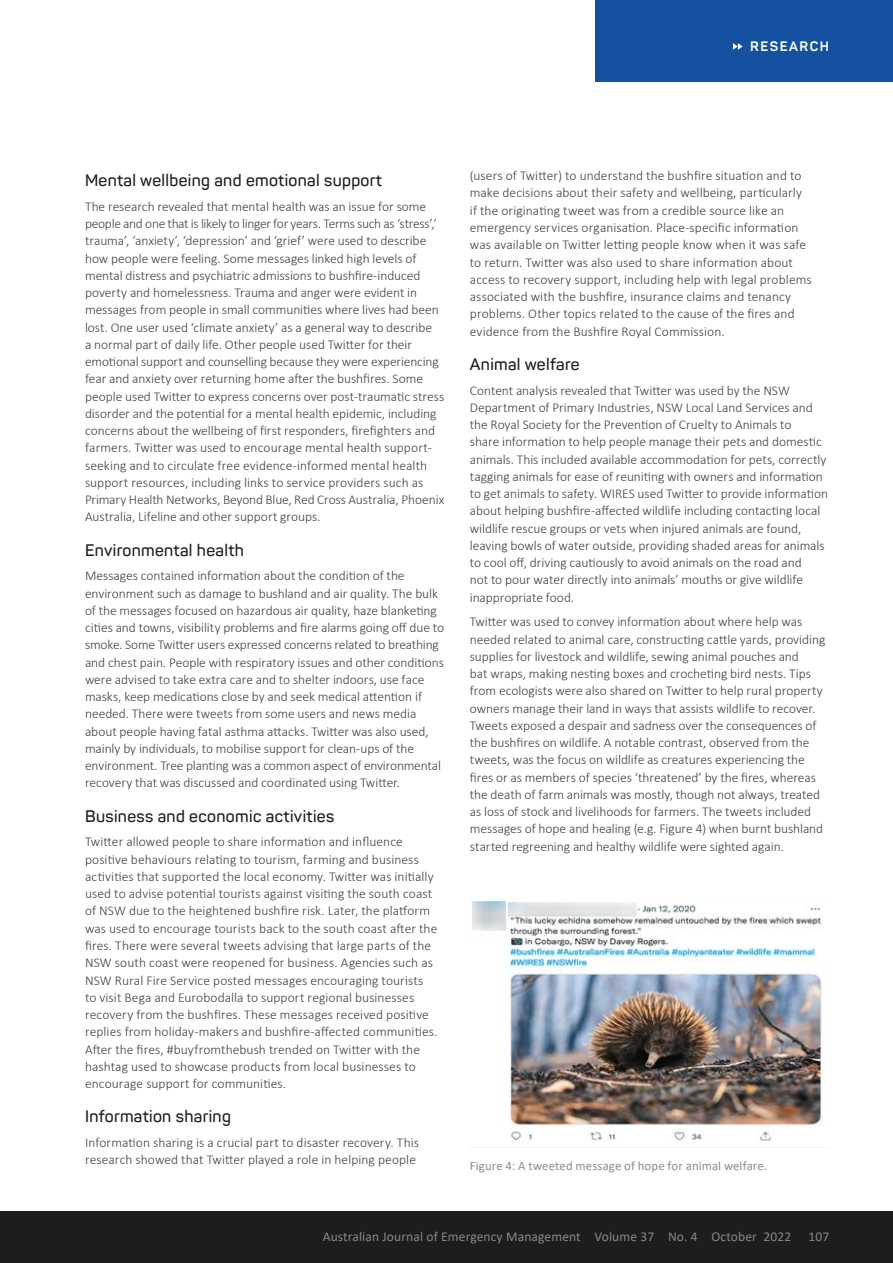
<style>
.page{position:relative;width:893px;height:1263px;background:#fff}
.page>*{position:absolute;margin:0;border:0;box-sizing:border-box;transform-origin:0 0}
.t1{font:600 16.5px "Panton";letter-spacing:.02em;color:#1d1d1f}
.t2{font:300 13.5px/17.2px "Calibri";color:#414042}
.t3{font:13.5px "Calibri";letter-spacing:.01em;color:#868788}
.t4{font:700 13.5px "Panton";letter-spacing:.11em;color:#fff}
.t5{font:12.75px "Calibri";letter-spacing:.01em;color:#8a8c8e}
</style>
<div class="page">
<div style="left:596px;top:0;width:297px;height:81px;background:#1452a1"></div>
<svg style="left:733px;top:43px;width:10px;height:7px"></svg>
<div style="left:0;top:1212px;width:893px;height:51px;background:#1d1d1f"></div>
<img style="left:470px;top:900px;width:359px;height:248px">
<p class="t4" style="left:750px;top:38px;width:80px">RESEARCH</p>
<p class="t1" style="left:85px;top:170px;width:298px">Mental wellbeing and emotional support</p>
<p class="t2" style="left:85px;top:197px;width:361px">The research revealed that mental health was an issue for some people and one that is likely to linger for years. Terms such as ‘stress’,’ trauma’, ‘anxiety’, ‘depression’ and ‘grief’ were used to describe how people were feeling. Some messages linked high levels of mental distress and psychiatric admissions to bushfire-induced poverty and homelessness. Trauma and anger were evident in messages from people in small communities where lives had been lost. One user used ‘climate anxiety’ as a general way to describe<br>a normal part of daily life. Other people used Twitter for their emotional support and counselling because they were experiencing fear and anxiety over returning home after the bushfires. Some people used Twitter to express concerns over post-traumatic stress disorder and the potential for a mental health epidemic, including concerns about the wellbeing of first responders, firefighters and farmers. Twitter was used to encourage mental health support&shy;seeking and to circulate free evidence-informed mental health support resources, including links to service providers such as Primary Health Networks, Beyond Blue, Red Cross Australia, Phoenix Australia, Lifeline and other support groups.</p>
<p class="t1" style="left:85px;top:540px;width:160px">Environmental health</p>
<p class="t2" style="left:85px;top:567px;width:361px">Messages contained information about the condition of the environment such as damage to bushland and air quality. The bulk of the messages focused on hazardous air quality, haze blanketing cities and towns, visibility problems and fire alarms going off due to smoke. Some Twitter users expressed concerns related to breathing and chest pain. People with respiratory issues and other conditions were advised to take extra care and to shelter indoors, use face masks, keep medications close by and seek medical attention if needed. There were tweets from some users and news media about people having fatal asthma attacks. Twitter was also used, mainly by individuals, to mobilise support for clean-ups of the environment. Tree planting was a common aspect of environmental recovery that was discussed and coordinated using Twitter.</p>
<p class="t1" style="left:85px;top:806px;width:251px">Business and economic activities</p>
<p class="t2" style="left:85px;top:833px;width:354px">Twitter allowed people to share information and influence positive behaviours relating to tourism, farming and business activities that supported the local economy. Twitter was initially used to advise potential tourists against visiting the south coast of NSW due to the heightened bushfire risk. Later, the platform was used to encourage tourists back to the south coast after the fires. There were several tweets advising that large parts of the NSW south coast were reopened for business. Agencies such as NSW Rural Fire Service posted messages encouraging tourists to visit Bega and Eurobodalla to support regional businesses recovery from the bushfires. These messages received positive replies from holiday-makers and bushfire-affected communities.<br>After the fires, #buyfromthebush trended on Twitter with the hashtag used to showcase products from local businesses to encourage support for communities.</p>
<p class="t1" style="left:85px;top:1106px;width:147px">Information sharing</p>
<p class="t2" style="left:85px;top:1134px;width:335px">Information sharing is a crucial part to disaster recovery. This research showed that Twitter played a role in helping people</p>
<p class="t2" style="left:470px;top:167px;width:343px">(users of Twitter) to understand the bushfire situation and to make decisions about their safety and wellbeing, particularly if the originating tweet was from a credible source like an emergency services organisation. Place-specific information was available on Twitter letting people know when it was safe to return. Twitter was also used to share information about access to recovery support, including help with legal problems associated with the bushfire, insurance claims and tenancy problems. Other topics related to the cause of the fires and evidence from the Bushfire Royal Commission.</p>
<p class="t1" style="left:470px;top:354px;width:111px">Animal welfare</p>
<p class="t2" style="left:470px;top:381px;width:360px">Content analysis revealed that Twitter was used by the NSW Department of Primary Industries, NSW Local Land Services and the Royal Society for the Prevention of Cruelty to Animals to<br>share information to help people manage their pets and domestic animals. This included available accommodation for pets, correctly tagging animals for ease of reuniting with owners and information to get animals to safety. WIRES used Twitter to provide information about helping bushfire-affected wildlife including contacting local wildlife rescue groups or vets when injured animals are found, leaving bowls of water outside, providing shaded areas for animals to cool off, driving cautiously to avoid animals on the road and<br>not to pour water directly into animals’ mouths or give wildlife inappropriate food.</p>
<p class="t2" style="left:470px;top:613px;width:357px">Twitter was used to convey information about where help was needed related to animal care, constructing cattle yards, providing supplies for livestock and wildlife, sewing animal pouches and<br>bat wraps, making nesting boxes and crocheting bird nests. Tips from ecologists were also shared on Twitter to help rural property owners manage their land in ways that assists wildlife to recover.<br>Tweets exposed a despair and sadness over the consequences of the bushfires on wildlife. A notable contrast, observed from the tweets, was the focus on wildlife as creatures experiencing the fires or as members of species ‘threatened’ by the fires, whereas the death of farm animals was mostly, though not always, treated as loss of stock and livelihoods for farmers. The tweets included messages of hope and healing (e.g. Figure 4) when burnt bushland started regreening and healthy wildlife were sighted again.</p>
<p class="t5" style="left:470px;top:1156px;width:299px">Figure 4: A tweeted message of hope for animal welfare.</p>
<p class="t3" style="left:323px;top:1227px;width:470px">Australian Journal of Emergency Management Volume 37 No. 4 October 2022</p>
<p class="t3" style="left:808px;top:1227px;width:22px">107</p>
</div>
